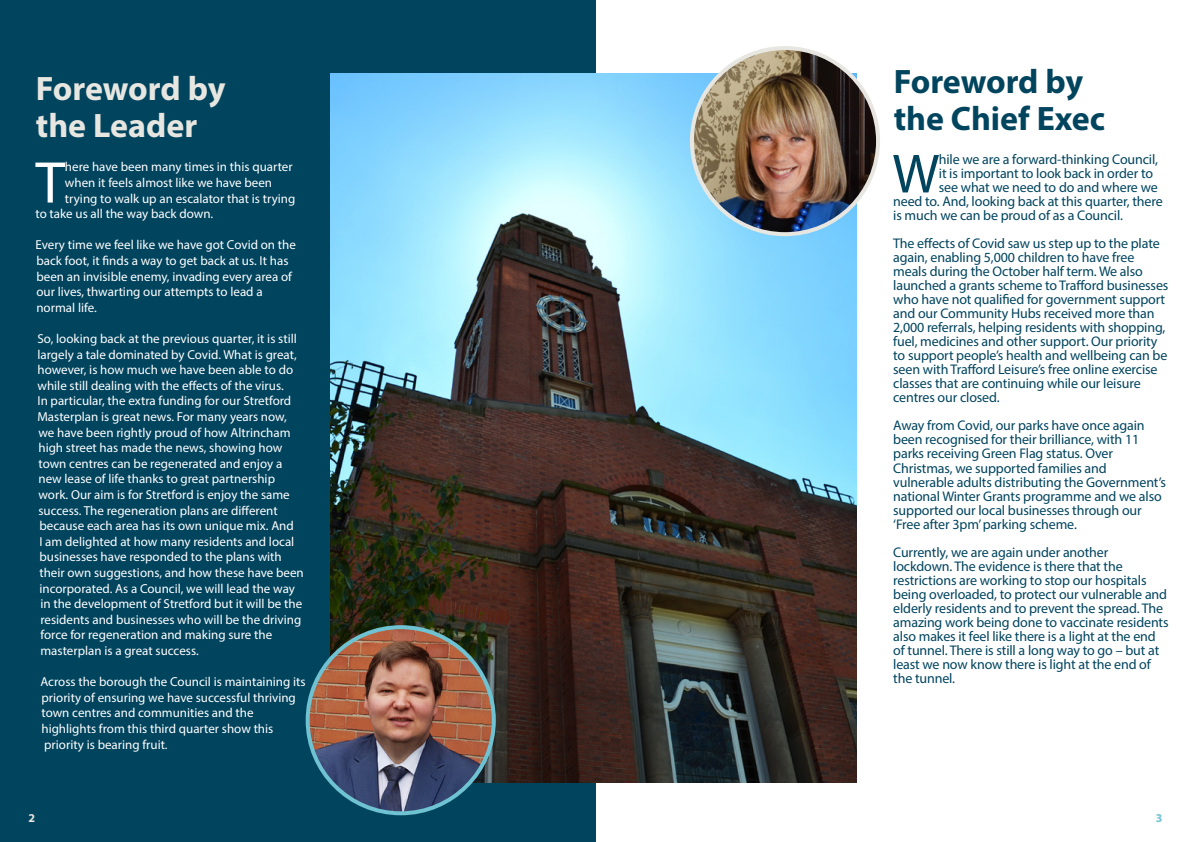
<style>
.page{position:relative;width:1191px;height:842px;background:#fff}
.page>*{position:absolute;margin:0;border:0;box-sizing:border-box;transform-origin:0 0}
.t1{font:59.3px "Myriad Pro";color:#fff}
.t2{font:55.5px "Myriad Pro";color:#00445e}
.t3{font:700 34px/37px "Myriad Pro";color:#00445e}
.t4{font:700 34px/37px "Myriad Pro";color:#e7e6e1}
.t5{font:14px/14px "Myriad Pro";letter-spacing:-.01em;color:#00445e}
.t6{font:13px/15.6px "Myriad Pro";color:#fff}
.t7{font:700 12px "Myriad Pro";color:#e7e6e1}
.t8{font:700 12px "Myriad Pro";color:#6fc2d2}
</style>
<div class="page">
<div style="left:0;top:0;width:595px;height:842px;background:#00445e"></div>
<img style="left:330px;top:74px;width:526px;height:708px">
<img style="left:308px;top:627px;width:186px;height:186px;border-radius:93px">
<div style="left:306px;top:625px;width:190px;height:190px;border:4px solid #6fc2d2;border-radius:50%"></div>
<img style="left:692px;top:48px;width:186px;height:186px;border-radius:93px">
<div style="left:690px;top:46px;width:190px;height:190px;border:4px solid #e7e6e1;border-radius:50%"></div>
<h3 class="t4" style="left:36px;top:69px;width:191px">Foreword by the Leader</h3>
<h1 class="t1" style="left:35px;top:146px;width:31px">T</h1>
<p class="t6" style="left:65px;top:159px;width:229px">here have been many times in this quarter</p>
<p class="t6" style="left:65px;top:175px;width:209px">when it feels almost like we have been</p>
<p class="t6" style="left:65px;top:190px;width:232px">trying to walk up an escalator that is trying</p>
<p class="t6" style="left:35px;top:206px;width:179px">to take us all the way back down.</p>
<p class="t6" style="left:35px;top:237px;width:262px">Every time we feel like we have got Covid on the back foot, it finds a way to get back at us. It has been an invisible enemy, invading every area of our lives, thwarting our attempts to lead a normal life.</p>
<p class="t6" style="left:37px;top:331px;width:268px">So, looking back at the previous quarter, it is still largely a tale dominated by Covid. What is great, however, is how much we have been able to do while still dealing with the effects of the virus.<br>In particular, the extra funding for our Stretford Masterplan is great news. For many years now, we have been rightly proud of how Altrincham high street has made the news, showing how town centres can be regenerated and enjoy a new lease of life thanks to great partnership work. Our aim is for Stretford is enjoy the same success. The regeneration plans are different because each area has its own unique mix. And<br>I am delighted at how many residents and local businesses have responded to the plans with their own suggestions, and how these have been incorporated. As a Council, we will lead the way in the development of Stretford but it will be the residents and businesses who will be the driving force for regeneration and making sure the masterplan is a great success.</p>
<p class="t6" style="left:40px;top:674px;width:267px">Across the borough the Council is maintaining its priority of ensuring we have successful thriving town centres and communities and the highlights from this third quarter show this priority is bearing fruit.</p>
<h3 class="t3" style="left:893px;top:62px;width:213px">Foreword by the Chief Exec</h3>
<h2 class="t2" style="left:892px;top:140px;width:48px">W</h2>
<p class="t5" style="left:939px;top:153px;width:221px">hile we are a forward-thinking Council,</p>
<p class="t5" style="left:939px;top:167px;width:216px">it is important to look back in order to</p>
<p class="t5" style="left:939px;top:181px;width:220px">see what we need to do and where we</p>
<p class="t5" style="left:893px;top:195px;width:271px">need to. And, looking back at this quarter, there</p>
<p class="t5" style="left:893px;top:209px;width:231px">is much we can be proud of as a Council.</p>
<p class="t5" style="left:893px;top:237px;width:277px">The effects of Covid saw us step up to the plate again, enabling 5,000 children to have free meals during the October half term. We also launched a grants scheme to Trafford businesses who have not qualified for government support and our Community Hubs received more than 2,000 referrals, helping residents with shopping, fuel, medicines and other support. Our priority to support people’s health and wellbeing can be seen with Trafford Leisure’s free online exercise classes that are continuing while our leisure centres our closed.</p>
<p class="t5" style="left:893px;top:419px;width:274px">Away from Covid, our parks have once again been recognised for their brilliance, with 11 parks receiving Green Flag status. Over Christmas, we supported families and vulnerable adults distributing the Government’s national Winter Grants programme and we also supported our local businesses through our ‘Free after 3pm’ parking scheme.</p>
<p class="t5" style="left:893px;top:545px;width:277px">Currently, we are again under another lockdown. The evidence is there that the restrictions are working to stop our hospitals being overloaded, to protect our vulnerable and elderly residents and to prevent the spread. The amazing work being done to vaccinate residents also makes it feel like there is a light at the end of tunnel. There is still a long way to go – but at least we now know there is light at the end of the tunnel.</p>
<p class="t7" style="left:28px;top:810px;width:8px">2</p>
<p class="t8" style="left:1156px;top:810px;width:8px">3</p>
</div>
